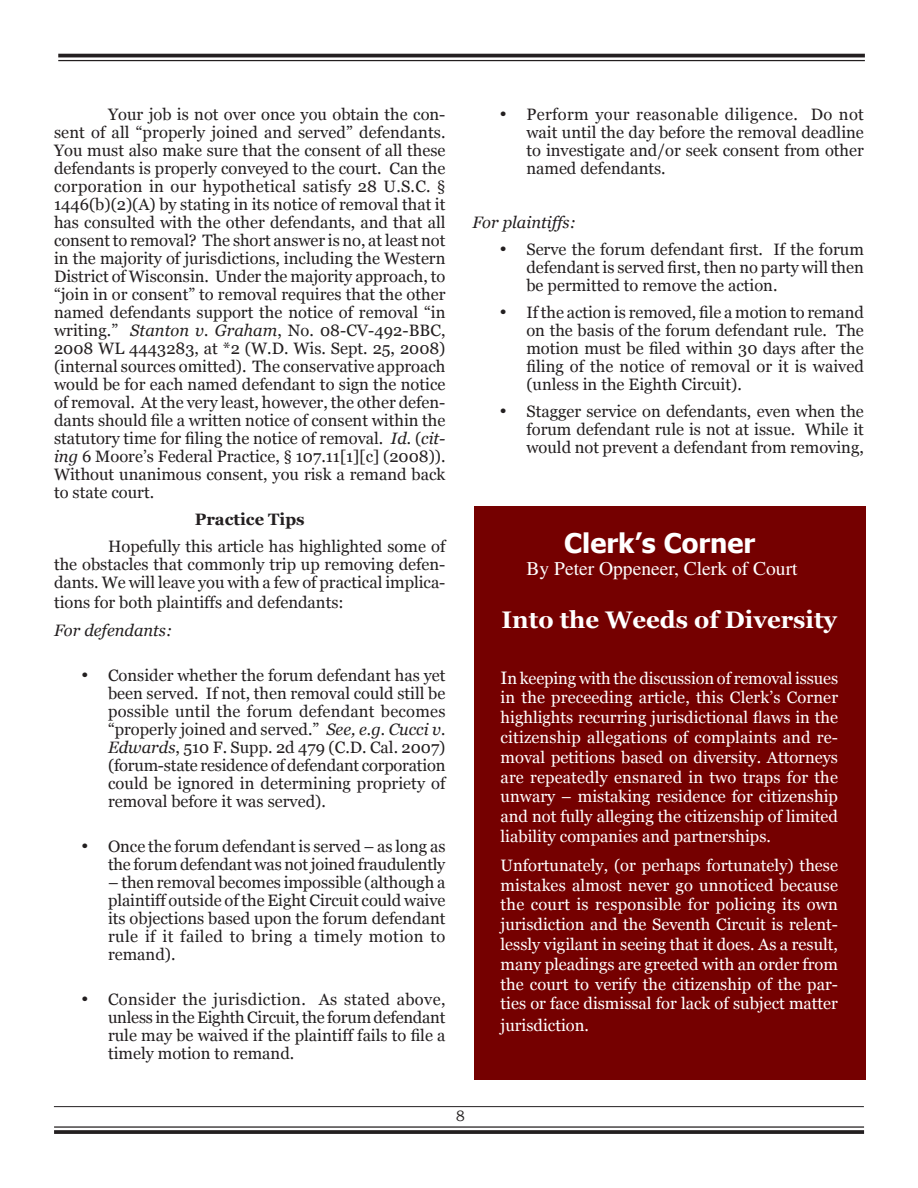
<style>
.page{position:relative;width:918px;height:1188px;background:#fff}
.page>*{position:absolute;margin:0;border:0;box-sizing:border-box;transform-origin:0 0}
.t1{font:700 27px "Tahoma";color:#fff}
.t2{font:700 24px "Georgia";color:#fff}
.t3{font:19.5px "Times";color:#fff}
.List_Paragraph{font:16.5px/18px "Georgia";color:#231f20;text-align:justify}
.t4{font:16.5px/19.8px "Georgia";color:#fff;text-align:justify}
.t5{font:italic 16.5px "Georgia";color:#231f20}
.t6{font:700 16.5px "Georgia";color:#231f20}
.t7{font:15px "Bookman Old Style";color:#231f20}
.s1{font-style:italic}
.s2{font-size:18px}
</style>
<div class="page">
<hr style="left:54px;top:1106px;width:810px;height:1px;background:#231f20">
<hr style="left:58px;top:54px;width:807px;height:3px;background:#231f20">
<hr style="left:58px;top:60px;width:807px;height:1px;background:#231f20">
<hr style="left:54px;top:1126px;width:810px;height:2px;background:#231f20">
<svg style="left:54px;top:1130px;width:810px;height:4px;background:#302c2d"></svg>
<div style="left:474px;top:506px;width:392px;height:574px;background:#750000"></div>
<p class="List_Paragraph" style="left:54px;top:106px;width:393px;text-indent:54px">Your job is not over once you obtain the con&shy;sent of all “properly joined and served” defendants.<br>You must also make sure that the consent of all these defendants is properly conveyed to the court. Can the corporation in our hypothetical satisfy 28 U.S.C. § 1446(b)(2)(A) by stating in its notice of removal that it has consulted with the other defendants, and that all consent to removal? The short answer is no, at least not in the majority of jurisdictions, including the Western District of Wisconsin. Under the majority approach, to “join in or consent” to removal requires that the other named defendants support the notice of removal “in writing.” <span class="s1">Stanton v. Graham</span>, No. 08-CV-492-BBC, 2008 WL 4443283, at *2 (W.D. Wis. Sept. 25, 2008) (internal sources omitted). The conservative approach would be for each named defendant to sign the notice of removal. At the very least, however, the other defen&shy;dants should file a written notice of consent within the statutory time for filing the notice of removal. <span class="s1">Id.</span> (<span class="s1">cit&shy;ing</span> 6 Moore’s Federal Practice, § 107.11[1][c] (2008)).<br>Without unanimous consent, you risk a remand back to state court.</p>
<p class="t6" style="left:195px;top:509px;width:111px">Practice Tips</p>
<p class="List_Paragraph" style="left:54px;top:538px;width:393px;text-indent:54px">Hopefully this article has highlighted some of the obstacles that commonly trip up removing defen&shy;dants. We will leave you with a few of practical implica-</p>
<p class="List_Paragraph" style="left:54px;top:594px;width:291px">tions for both plaintiffs and defendants:</p>
<p class="t5" style="left:54px;top:620px;width:120px">For defendants:</p>
<p class="List_Paragraph" style="left:108px;top:667px;width:339px;text-indent:-27px">• Consider whether the forum defendant has yet been served. If not, then removal could still be possible until the forum defendant becomes “properly joined and served.” <span class="s1">See, e.g. Cucci v.<br>Edwards</span>, 510 F. Supp. 2d 479 (C.D. Cal. 2007) (forum-state residence of defendant corporation could be ignored in determining propriety of removal before it was served).</p>
<p class="List_Paragraph" style="left:81px;top:838px;width:366px;text-align:right">• Once the forum defendant is served – as long as the forum defendant was not joined fraudulently</p>
<p class="List_Paragraph" style="left:108px;top:874px;width:339px">– then removal becomes impossible (although a plaintiff outside of the Eight Circuit could waive its objections based upon the forum defendant rule if it failed to bring a timely motion to remand).</p>
<p class="List_Paragraph" style="left:108px;top:991px;width:339px;text-indent:-27px">• Consider the jurisdiction. As stated above, unless inthe EighthCircuit,the forumdefendant rule may be waived if the plaintiff fails to file a timely motion to remand.</p>
<p class="List_Paragraph" style="left:526px;top:105px;width:339px;text-indent:-27px">• Perform your reasonable diligence. Do not wait until the day before the removal deadline to investigate and/or seek consent from other named defendants.</p>
<p class="t5" style="left:472px;top:212px;width:105px">For plaintiffs:</p>
<p class="List_Paragraph" style="left:526px;top:240px;width:339px;text-indent:-27px">• Serve the forum defendant first. If the forum defendant is served first, then no party will then be permitted to remove the action.</p>
<p class="List_Paragraph" style="left:526px;top:303px;width:339px;text-indent:-27px">• If the action is removed, file a motion to remand on the basis of the forum defendant rule. The motion must be filed within 30 days after the filing of the notice of removal or it is waived (unless in the Eighth Circuit).</p>
<p class="List_Paragraph" style="left:526px;top:402px;width:339px;text-indent:-27px">• Stagger service on defendants, even when the forum defendant rule is not at issue. While it would not prevent a defendant from removing,</p>
<p class="t1" style="left:564px;top:524px;width:192px">Clerk’s Corner</p>
<p class="t3" style="left:527px;top:558px;width:273px">By Peter Oppeneer, Clerk of Court</p>
<p class="t2" style="left:502px;top:604px;width:337px">Into the Weeds of Diversity</p>
<p class="t4" style="left:501px;top:668px;width:339px"><span class="s2">I</span>n keeping with the discussion of removal issues in the preceeding article, this Clerk’s Corner highlights recurring jurisdictional flaws in the citizenship allegations of complaints and re&shy;moval petitions based on diversity. Attorneys are repeatedly ensnared in two traps for the unwary – mistaking residence for citizenship and not fully alleging the citizenship of limited liability companies and partnerships.</p>
<p class="t4" style="left:501px;top:856px;width:339px">Unfortunately, (or perhaps fortunately) these mistakes almost never go unnoticed because the court is responsible for policing its own jurisdiction and the Seventh Circuit is relent&shy;lessly vigilant in seeing that it does. As a result, many pleadings are greeted with an order from the court to verify the citizenship of the par&shy;ties or face dismissal for lack of subject matter</p>
<p class="t4" style="left:501px;top:1016px;width:90px">jurisdiction.</p>
<p class="t7" style="left:456px;top:1107px;width:11px">8</p>
</div>
